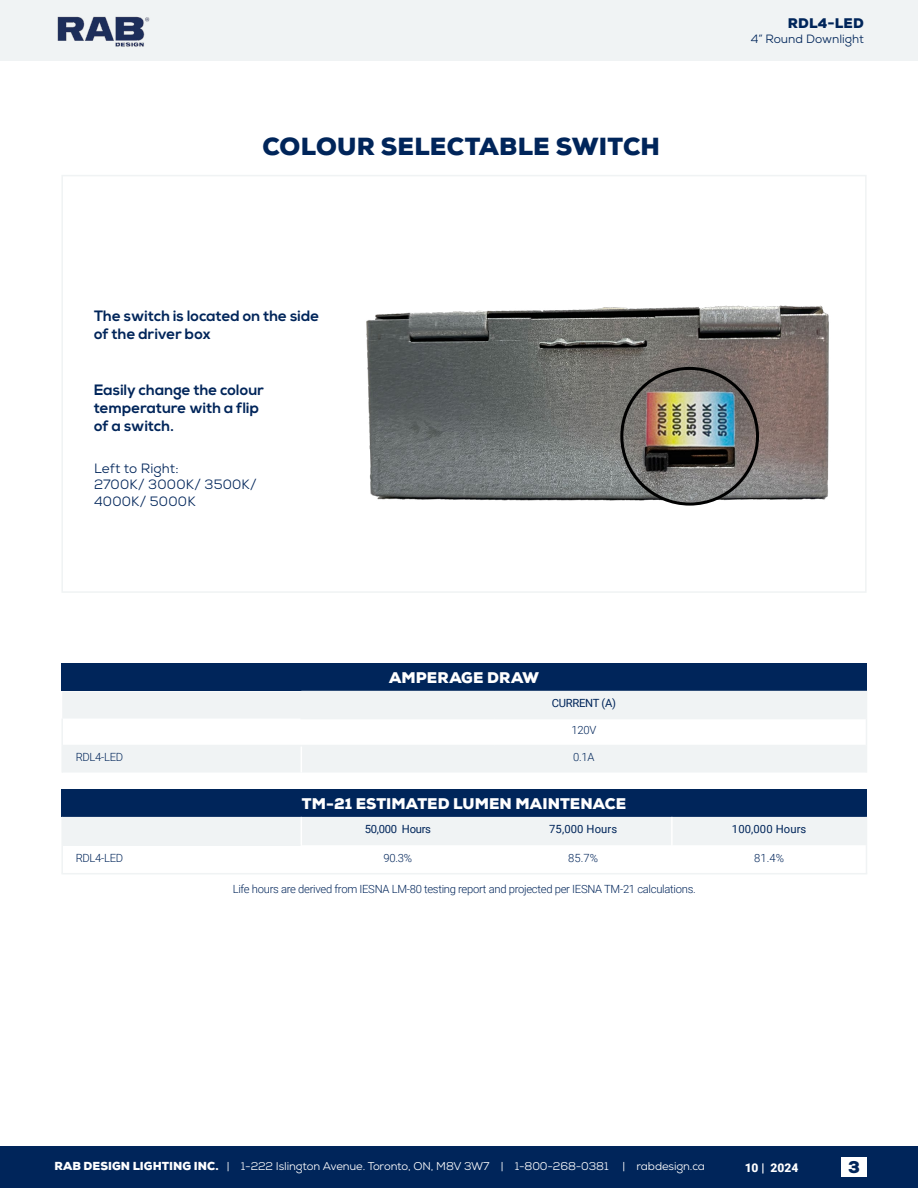
<style>
.page{position:relative;width:918px;height:1188px;background:#fff}
.page>*{position:absolute;margin:0;border:0;box-sizing:border-box;transform-origin:0 0}
.t1{font:900 24px "Nexa";letter-spacing:.005em;color:#00255a}
.t2{font:900 16.5px "Nexa";color:#00255a}
.t3{font:700 15px/18px "Nexa";letter-spacing:.005em;color:#00255a}
.t4{font:900 15px "Nexa";letter-spacing:.005em;color:#fff}
.t5{font:13.5px/16.5px "Nexa";letter-spacing:.015em;color:#00255a}
.t6{font:900 13.5px "Nexa";letter-spacing:.015em;color:#00255a}
.t7{font:12px "Nexa";color:#00255a}
.t8{font:900 12px "Roboto";color:#fff}
.t9{font:300 11.25px "Roboto";letter-spacing:-.025em;color:#00255a}
.t10{font:11.25px "Nexa";letter-spacing:-.01em;color:#fff}
.t11{font:11.25px "Roboto";letter-spacing:.01em;color:#00255a}
.t12{font:11.25px "Roboto";letter-spacing:-.025em;color:#00255a}
.s1{font-weight:900}
</style>
<div class="page">
<div style="left:0;top:1147px;width:918px;height:41px;background:#00255a"></div>
<div style="left:0;top:0;width:918px;height:60px;background:#f0f3f4"></div>
<img style="left:57px;top:17px;width:93px;height:30px">
<div style="left:841px;top:1158px;width:26px;height:19px;background:#fff"></div>
<img style="left:366px;top:305px;width:463px;height:198px">
<div style="left:61px;top:175px;width:806px;height:418px;border:2px solid #f0f3f4"></div>
<img style="left:622px;top:368px;width:136px;height:136px;border-radius:68px">
<div style="left:620px;top:367px;width:139px;height:139px;border:3px solid #000;border-radius:50%"></div>
<div style="left:61px;top:664px;width:806px;height:27px;background:#00255a"></div>
<div style="left:61px;top:790px;width:806px;height:27px;background:#00255a"></div>
<svg style="left:62px;top:692px;width:804px;height:80px;fill:#f0f3f4"></svg>
<hr style="left:61px;top:719px;width:2px;height:27px;background:#f0f3f4">
<hr style="left:61px;top:746px;width:2px;height:27px;background:#f0f3f4">
<svg style="left:866px;top:692px;width:1px;height:80px"></svg>
<svg style="left:301px;top:719px;width:1px;height:53px"></svg>
<hr style="left:63px;top:745px;width:238px;height:1px;background:#f0f3f4">
<hr style="left:301px;top:745px;width:194px;height:1px;background:#f0f3f4">
<hr style="left:495px;top:745px;width:177px;height:1px;background:#f0f3f4">
<hr style="left:672px;top:745px;width:194px;height:1px;background:#f0f3f4">
<hr style="left:301px;top:691px;width:194px;height:1px;background:#f0f3f4">
<hr style="left:495px;top:691px;width:177px;height:1px;background:#f0f3f4">
<hr style="left:672px;top:691px;width:195px;height:1px;background:#f0f3f4">
<hr style="left:301px;top:718px;width:194px;height:1px;background:#f0f3f4">
<hr style="left:495px;top:718px;width:177px;height:1px;background:#f0f3f4">
<hr style="left:672px;top:718px;width:194px;height:1px;background:#f0f3f4">
<hr style="left:61px;top:817px;width:2px;height:28px;background:#f0f3f4">
<hr style="left:61px;top:845px;width:2px;height:28px;background:#f0f3f4">
<svg style="left:63px;top:817px;width:804px;height:56px"></svg>
<hr style="left:671px;top:845px;width:2px;height:28px;background:#fff">
<hr style="left:63px;top:844px;width:238px;height:2px;background:#f0f3f4">
<hr style="left:61px;top:873px;width:806px;height:1px;background:#f0f3f4">
<h1 class="t1" style="left:263px;top:131px;width:399px">COLOUR SELECTABLE SWITCH</h1>
<h3 class="t3" style="left:94px;top:307px;width:227px">The switch is located on the side of the driver box</h3>
<h3 class="t3" style="left:94px;top:381px;width:172px">Easily change the colour temperature with a flip of a switch.</h3>
<p class="t5" style="left:94px;top:460px;width:164px">Left to Right:<br>2700K/ 3000K/ 3500K/<br>4000K/ 5000K</p>
<h3 class="t4" style="left:389px;top:668px;width:151px">AMPERAGE DRAW</h3>
<p class="t12" style="left:552px;top:695px;width:66px">CURRENT (A)</p>
<p class="t9" style="left:572px;top:722px;width:26px">120V</p>
<p class="t9" style="left:76px;top:749px;width:49px">RDL4-LED</p>
<p class="t9" style="left:573px;top:749px;width:23px">0.1A</p>
<h3 class="t4" style="left:302px;top:794px;width:326px">TM-21 ESTIMATED LUMEN MAINTENACE</h3>
<p class="t6" style="left:788px;top:14px;width:78px">RDL4-LED</p>
<p class="t7" style="left:751px;top:31px;width:115px">4” Round Downlight</p>
<p class="t12" style="left:365px;top:821px;width:68px">50,000 Hours</p>
<p class="t11" style="left:549px;top:821px;width:70px">75,000 Hours</p>
<p class="t11" style="left:732px;top:821px;width:76px">100,000 Hours</p>
<p class="t9" style="left:76px;top:850px;width:49px">RDL4-LED</p>
<p class="t9" style="left:384px;top:850px;width:30px">90.3%</p>
<p class="t9" style="left:568px;top:850px;width:32px">85.7%</p>
<p class="t9" style="left:754px;top:850px;width:32px">81.4%</p>
<p class="t9" style="left:233px;top:881px;width:465px">Life hours are derived from IESNA LM-80 testing report and projected per IESNA TM-21 calculations.</p>
<p class="t10" style="left:55px;top:1159px;width:652px"><span class="s1">RAB DESIGN LIGHTING INC.</span> | 1-222 Islington Avenue. Toronto, ON, M8V 3W7 | 1-800-268-0381 | rabdesign.ca</p>
<p class="t8" style="left:745px;top:1159px;width:55px">10 | 2024</p>
<h2 class="t2" style="left:848px;top:1156px;width:13px">3</h2>
</div>
